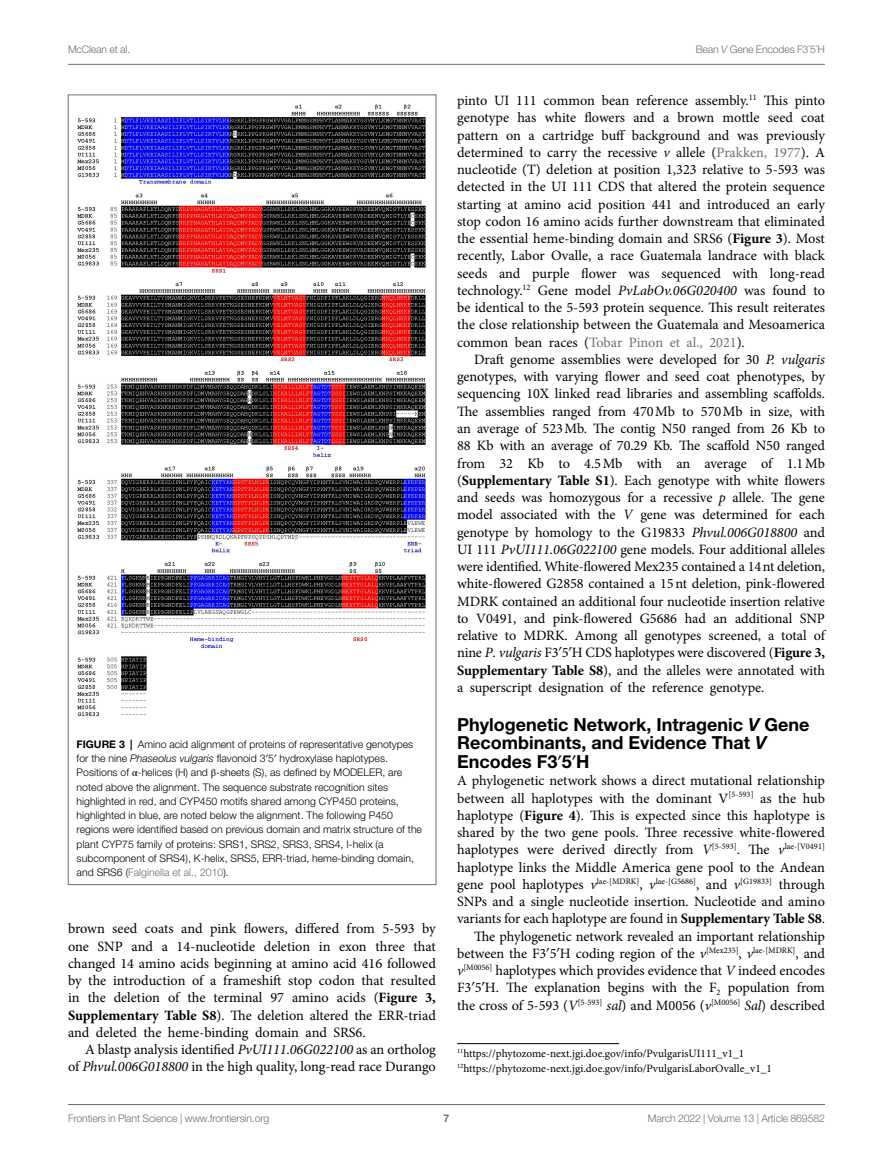
<style>
.page{position:relative;width:893px;height:1170px;background:#fff}
.page>*{position:absolute;margin:0;border:0;box-sizing:border-box;transform-origin:0 0}
.HEAD_2{font:700 18px/18.8px "Helvetica Neue LT Std";color:#000}
.TEXT{font:14.25px/17.2px "Minion Pro";letter-spacing:-.005em;color:#000;text-align:justify}
.TEXT_FLUSH{font:14.25px/17.2px "Minion Pro";letter-spacing:-.005em;color:#000;text-align:justify}
.FOOTNOTE{font:11.25px "Minion Pro";color:#000}
.FIG_LEG{font:300 10.5px/14.2px "Helvetica Neue LT Std";color:#000}
.t1{font:300 10.5px "Helvetica Neue LT Std";letter-spacing:-.015em;color:#6d6e71}
.t2{font:700 10.5px "Helvetica Neue LT Std";color:#6d6e71}
.s1{font-style:italic}
.s2{font-weight:700}
.s3{font-family:"Gentium Plus";font-weight:400}
.s4{font-family:"STIX General";font-weight:400}
.s5{color:#6d6e71}
.s6{font-family:"Gentium Plus"}
</style>
<div class="page">
<hr style="left:68px;top:64px;width:757px;height:1px;background:#6d6e71">
<hr style="left:68px;top:1104px;width:757px;height:1px;background:#6d6e71">
<hr style="left:457px;top:1043px;width:162px;height:1px;background:#000">
<img style="left:77px;top:104px;width:350px;height:613px">
<p class="t1" style="left:68px;top:42px;width:64px">McClean et al.</p>
<p class="t1" style="left:696px;top:42px;width:131px">Bean <span class="s1">V</span> Gene Encodes F3´5´H</p>
<p class="FIG_LEG" style="left:77px;top:736px;width:347px"><span class="s2">FIGURE 3 |</span> Amino acid alignment of proteins of representative genotypes for the nine <span class="s1">Phaseolus vulgaris</span> flavonoid 3<span class="s3">′</span>5<span class="s3">′</span> hydroxylase haplotypes.<br>Positions of <span class="s4">α</span>-helices (H) and <span class="s4">β</span>-sheets (S), as defined by MODELER, are noted above the alignment. The sequence substrate recognition sites highlighted in red, and CYP450 motifs shared among CYP450 proteins, highlighted in blue, are noted below the alignment. The following P450 regions were identified based on previous domain and matrix structure of the plant CYP75 family of proteins: SRS1, SRS2, SRS3, SRS4, I-helix (a subcomponent of SRS4), K-helix, SRS5, ERR-triad, heme-binding domain, and SRS6 (<span class="s5">Falginella et al., 2010</span>).</p>
<p class="TEXT_FLUSH" style="left:68px;top:920px;width:369px">brown seed coats and pink flowers, differed from 5-593 by one SNP and a 14-nucleotide deletion in exon three that changed 14 amino acids beginning at amino acid 416 followed by the introduction of a frameshift stop codon that resulted in the deletion of the terminal 97 amino acids (<span class="s2">Figure 3, Supplementary Table S8</span>). The deletion altered the ERR-triad and deleted the heme-binding domain and SRS6.</p>
<p class="TEXT" style="left:68px;top:1040px;width:369px;text-align:right">A blastp analysis identified <span class="s1">PvUI111.06G022100</span> as an ortholog<br>of <span class="s1">Phvul.006G018800</span> in the high quality, long-read race Durango</p>
<p class="TEXT" style="left:457px;top:92px;width:369px">pinto UI 111 common bean reference assembly.<sup>11</sup> This pinto genotype has white flowers and a brown mottle seed coat pattern on a cartridge buff background and was previously determined to carry the recessive <span class="s1">v</span> allele (<span class="s5">Prakken, 1977</span>). A nucleotide (T) deletion at position 1,323 relative to 5-593 was detected in the UI 111 CDS that altered the protein sequence starting at amino acid position 441 and introduced an early stop codon 16 amino acids further downstream that eliminated the essential heme-binding domain and SRS6 (<span class="s2">Figure 3</span>). Most recently, Labor Ovalle, a race Guatemala landrace with black seeds and purple flower was sequenced with long-read technology.<sup>12</sup> Gene model <span class="s1">PvLabOv.06G020400</span> was found to be identical to the 5-593 protein sequence. This result reiterates the close relationship between the Guatemala and Mesoamerica common bean races (<span class="s5">Tobar Pinon et al., 2021</span>).</p>
<p class="TEXT" style="left:457px;top:351px;width:369px;text-indent:17px">Draft genome assemblies were developed for 30 <span class="s1">P. vulgaris </span>genotypes, with varying flower and seed coat phenotypes, by sequencing 10X linked read libraries and assembling scaffolds.<br>The assemblies ranged from 470Mb to 570Mb in size, with an average of 523Mb. The contig N50 ranged from 26 Kb to 88 Kb with an average of 70.29 Kb. The scaffold N50 ranged from 32 Kb to 4.5Mb with an average of 1.1Mb (<span class="s2">Supplementary Table S1</span>). Each genotype with white flowers and seeds was homozygous for a recessive <span class="s1">p</span> allele. The gene model associated with the <span class="s1">V</span> gene was determined for each genotype by homology to the G19833 <span class="s1">Phvul.006G018800</span> and UI 111 <span class="s1">PvUI111.06G022100</span> gene models. Four additional alleles were identified. White-flowered Mex235 contained a 14nt deletion, white-flowered G2858 contained a 15nt deletion, pink-flowered MDRK contained an additional four nucleotide insertion relative to V0491, and pink-flowered G5686 had an additional SNP relative to MDRK. Among all genotypes screened, a total of nine <span class="s1">P</span>. <span class="s1">vulgaris</span> F3<span class="s6">′</span>5<span class="s6">′</span>H CDS haplotypes were discovered (<span class="s2">Figure 3, Supplementary Table S8</span>), and the alleles were annotated with a superscript designation of the reference genotype.</p>
<p class="HEAD_2" style="left:457px;top:714px;width:354px">Phylogenetic Network, Intragenic <span class="s1">V</span> Gene<br>Recombinants, and Evidence That <span class="s1">V<br></span>Encodes F3<span class="s3">′</span>5<span class="s3">′</span>H</p>
<p class="TEXT_FLUSH" style="left:457px;top:772px;width:369px">A phylogenetic network shows a direct mutational relationship between all haplotypes with the dominant V<sup>[5-593]</sup> as the hub haplotype (<span class="s2">Figure 4</span>). This is expected since this haplotype is shared by the two gene pools. Three recessive white-flowered haplotypes were derived directly from <span class="s1">V</span><sup>[5-593]</sup>. The <span class="s1">v</span><sup>lae-[V0491] </sup>haplotype links the Middle America gene pool to the Andean gene pool haplotypes <span class="s1">v</span><sup>lae-[MDRK]</sup>, <span class="s1">v</span><sup>lae-[G5686]</sup>, and <span class="s1">v</span><sup>[G19833]</sup> through SNPs and a single nucleotide insertion. Nucleotide and amino variants for each haplotype are found in <span class="s2">Supplementary Table S8</span>.</p>
<p class="TEXT" style="left:457px;top:927px;width:369px;text-indent:17px">The phylogenetic network revealed an important relationship between the F3<span class="s6">′</span>5<span class="s6">′</span>H coding region of the <span class="s1">v</span><sup>[Mex235]</sup>, <span class="s1">v</span><sup>lae-[MDRK]</sup>, and <span class="s1">v</span><sup>[M0056]</sup> haplotypes which provides evidence that <span class="s1">V</span> indeed encodes F3<span class="s6">′</span>5<span class="s6">′</span>H. The explanation begins with the F<sub>2</sub> population from the cross of 5-593 (<span class="s1">V</span><sup>[5-593]</sup> <span class="s1">sal</span>) and M0056 (<span class="s1">v</span><sup>[M0056]</sup> <span class="s1">Sal</span>) described</p>
<p class="FOOTNOTE" style="left:457px;top:1046px;width:288px"><sup>11</sup>https://phytozome-next.jgi.doe.gov/info/PvulgarisUI111_v1_1</p>
<p class="FOOTNOTE" style="left:457px;top:1060px;width:316px"><sup>12</sup>https://phytozome-next.jgi.doe.gov/info/PvulgarisLaborOvalle_v1_1</p>
<p class="t1" style="left:68px;top:1111px;width:203px">Frontiers in Plant Science | www.frontiersin.org</p>
<p class="t2" style="left:444px;top:1111px;width:7px">7</p>
<p class="t1" style="left:648px;top:1111px;width:178px">March 2022 | Volume 13 | Article 869582</p>
</div>
